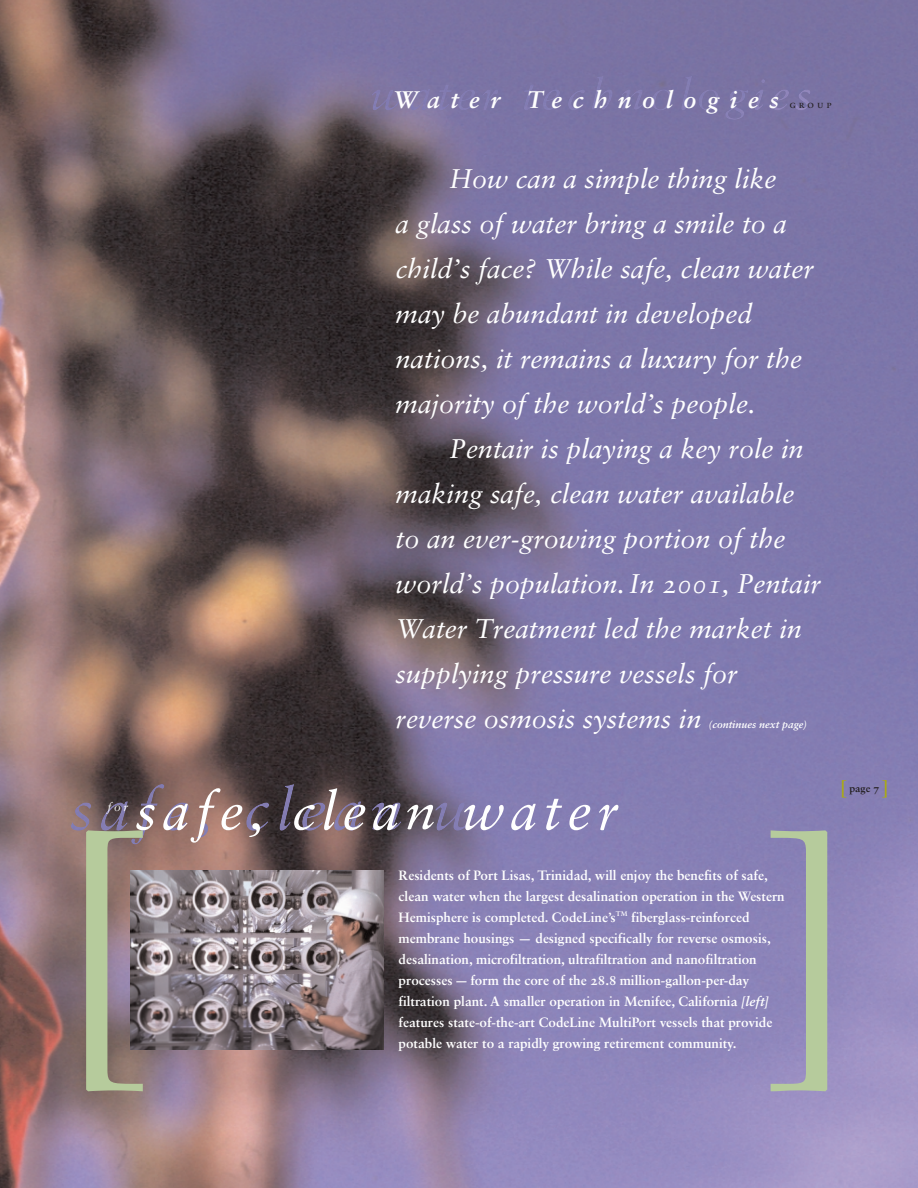
<style>
.page{position:relative;width:918px;height:1188px;background:#fff}
.page>*{position:absolute;margin:0;border:0;box-sizing:border-box;transform-origin:0 0}
.t1{font:288px "HK Sabon";color:#b6cb9c}
.t2{font:54px "HK Sabon Italic Os F";letter-spacing:.11em;color:#fff}
.t3{font:27px/45px "HK Sabon Italic Os F";color:#fff}
.t4{font:24px "Sabon Bold Italic Os F";letter-spacing:.445em;color:#fff}
.t5{font:13.5px/21px "Sabon Bold Os F";color:#fff}
.t6{font:12px "HK Sabon Italic Os F";color:#fff}
.t7{font:10.5px "Sabon Bold Italic Os F";color:#fff}
.t8{font:10.5px "Sabon Bold Os F";color:#231f20}
.t9{font:10.5px "Sabon Roman SC";letter-spacing:.28em;color:#231f20}
.s1{font-family:"Sabon Bold Italic Os F"}
.s2{font-size:19.5px;color:#acac0d}
</style>
<div class="page">
<img style="left:0;top:0;width:918px;height:1188px">
<img style="left:71px;top:784px;width:444px;height:60px">
<img style="left:372px;top:76px;width:241px;height:34px">
<img style="left:130px;top:870px;width:254px;height:180px">
<h3 class="t4" style="left:394px;top:90px;width:386px">Water Technologies</h3>
<p class="t9" style="left:789px;top:100px;width:44px">group</p>
<h3 class="t3" style="left:396px;top:159px;width:420px;text-indent:54px">How can a simple thing like<br>a glass of water bring a smile to a child’s face? While safe, clean water may be abundant in developed nations, it remains a luxury for the majority of the world’s people.</h3>
<h3 class="t3" style="left:396px;top:429px;width:427px;text-indent:54px">Pentair is playing a key role in making safe, clean water available to an ever-growing portion of the world’s population.In 2001, Pentair<br>Water Treatment led the market in supplying pressure vessels for reverse osmosis systems in</h3>
<p class="t7" style="left:709px;top:720px;width:100px">(continues next page)</p>
<h2 class="t2" style="left:136px;top:788px;width:484px">safe, clean water</h2>
<p class="t5" style="left:399px;top:866px;width:388px">Residents of Port Lisas, Trinidad, will enjoy the benefits of safe, clean water when the largest desalination operation in the Western Hemisphere is completed. CodeLine’s<sup>TM</sup> fiberglass-reinforced membrane housings — designed specifically for reverse osmosis, desalination, microfiltration, ultrafiltration and nanofiltration processes — form the core of the 28.8 million-gallon-per-day filtration plant. A smaller operation in Menifee, California <span class="s1">[left] </span>features state-of-the-art CodeLine MultiPort vessels that provide potable water to a rapidly growing retirement community.</p>
<p class="t6" style="left:108px;top:802px;width:22px">for</p>
<h1 class="t1" style="left:58px;top:812px;width:97px">[</h1>
<h1 class="t1" style="left:760px;top:812px;width:97px">]</h1>
<p class="t8" style="left:840px;top:784px;width:50px"><span class="s2">[</span> page 7 <span class="s2">]</span></p>
</div>
